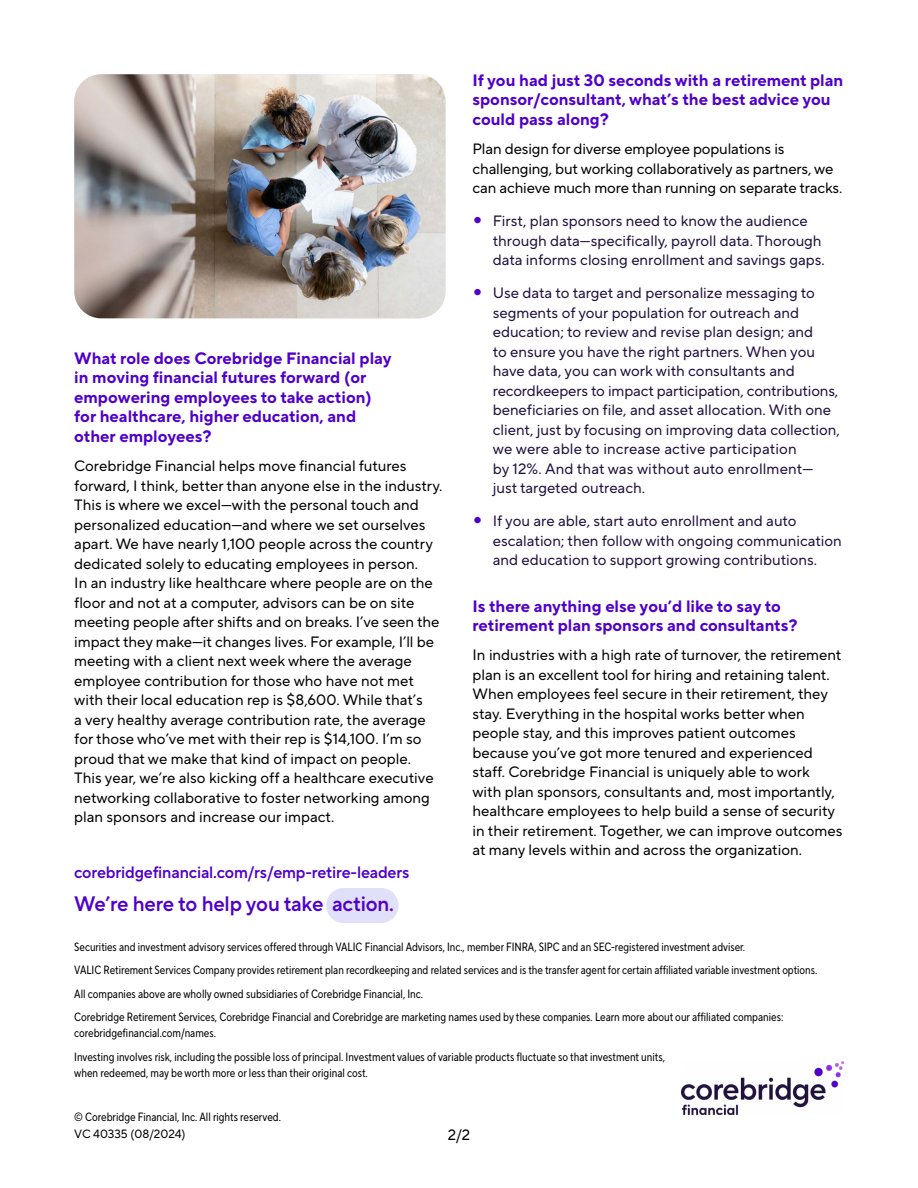
<style>
.page{position:relative;width:918px;height:1188px;background:#fff}
.page>*{position:absolute;margin:0;border:0;box-sizing:border-box;transform-origin:0 0}
.t1{font:21px "TT Norms Pro Dm Bd";letter-spacing:-.01em;color:#4f00ca}
.t2{font:700 16.5px/19.5px "TT Norms Pro";color:#4f00ca}
.t3{font:16.5px "TT Norms Pro Dm Bd";letter-spacing:-.01em;color:#4f00ca}
.t4{font:15px/19.5px "TT Norms Pro";color:#000}
.t5{font:15px/19.5px "TT Norms Pro";color:#20113e}
.t6{font:12px/23.2px "TT Norms Pro Cond";color:#000}
.t7{font:12px "TT Norms Pro";color:#000}
.s1{color:#4f00ca}
</style>
<div class="page">
<img style="left:682px;top:1062px;width:162px;height:53px">
<div style="left:326px;top:888px;width:73px;height:35px;background:#e0e0fb;border-radius:18px"></div>
<img style="left:74px;top:74px;width:372px;height:244px">
<p class="t2" style="left:74px;top:348px;width:319px">What role does Corebridge Financial play in moving financial futures forward (or empowering employees to take action) for healthcare, higher education, and other employees?</p>
<p class="t4" style="left:74px;top:456px;width:370px">Corebridge Financial helps move financial futures forward, I think, better than anyone else in the industry.<br>This is where we excel—with the personal touch and personalized education—and where we set ourselves apart. We have nearly 1,100 people across the country dedicated solely to educating employees in person.<br>In an industry like healthcare where people are on the floor and not at a computer, advisors can be on site meeting people after shifts and on breaks. I’ve seen the impact they make—it changes lives. For example, I’ll be meeting with a client next week where the average employee contribution for those who have not met with their local education rep is $8,600. While that’s<br>a very healthy average contribution rate, the average for those who’ve met with their rep is $14,100. I’m so proud that we make that kind of impact on people.<br>This year, we’re also kicking off a healthcare executive networking collaborative to foster networking among plan sponsors and increase our impact.</p>
<p class="t2" style="left:472px;top:70px;width:372px">If you had just 30 seconds with a retirement plan sponsor/consultant, what’s the best advice you could pass along?</p>
<p class="t4" style="left:472px;top:139px;width:371px">Plan design for diverse employee populations is challenging, but working collaboratively as partners, we can achieve much more than running on separate tracks.</p>
<p class="t5" style="left:493px;top:211px;width:333px;text-indent:-20px"><span class="s1">•</span> First, plan sponsors need to know the audience through data—specifically, payroll data. Thorough data informs closing enrollment and savings gaps.</p>
<p class="t5" style="left:493px;top:283px;width:349px;text-indent:-20px"><span class="s1">•</span> Use data to target and personalize messaging to segments of your population for outreach and education; to review and revise plan design; and<br>to ensure you have the right partners. When you have data, you can work with consultants and recordkeepers to impact participation, contributions, beneficiaries on file, and asset allocation. With one client, just by focusing on improving data collection, we were able to increase active participation<br>by 12%. And that was without auto enrollment— just targeted outreach.</p>
<p class="t5" style="left:493px;top:511px;width:351px;text-indent:-20px"><span class="s1">•</span> If you are able, start auto enrollment and auto escalation; then follow with ongoing communication and education to support growing contributions.</p>
<p class="t2" style="left:472px;top:596px;width:327px">Is there anything else you’d like to say to retirement plan sponsors and consultants?</p>
<p class="t4" style="left:472px;top:645px;width:371px">In industries with a high rate of turnover, the retirement plan is an excellent tool for hiring and retaining talent.<br>When employees feel secure in their retirement, they stay. Everything in the hospital works better when people stay, and this improves patient outcomes because you’ve got more tenured and experienced staff. Corebridge Financial is uniquely able to work with plan sponsors, consultants and, most importantly, healthcare employees to help build a sense of security in their retirement. Together, we can improve outcomes at many levels within and across the organization.</p>
<p class="t3" style="left:74px;top:861px;width:337px">corebridgefinancial.com/rs/emp-retire-leaders</p>
<h1 class="t1" style="left:74px;top:889px;width:321px">We’re here to help you take action.</h1>
<p class="t6" style="left:74px;top:935px;width:745px">Securities and investment advisory services offered through VALIC Financial Advisors, Inc., member FINRA, SIPC and an SEC-registered investment adviser.<br>VALIC Retirement Services Company provides retirement plan recordkeeping and related services and is the transfer agent for certain affiliated variable investment options.<br>All companies above are wholly owned subsidiaries of Corebridge Financial, Inc.<br>Corebridge Retirement Services, Corebridge Financial and Corebridge are marketing names used by these companies. Learn more about our affiliated companies:</p>
<p class="t6" style="left:74px;top:1022px;width:592px">corebridgefinancial.com/names.<br>Investing involves risk, including the possible loss of principal. Investment values of variable products fluctuate so that investment units,</p>
<p class="t6" style="left:74px;top:1061px;width:295px">when redeemed, may be worth more or less than their original cost.</p>
<p class="t6" style="left:74px;top:1106px;width:208px">© Corebridge Financial, Inc. All rights reserved.</p>
<p class="t7" style="left:74px;top:1125px;width:113px">VC 40335 (08/2024)</p>
<p class="t4" style="left:448px;top:1125px;width:24px">2/2</p>
</div>
